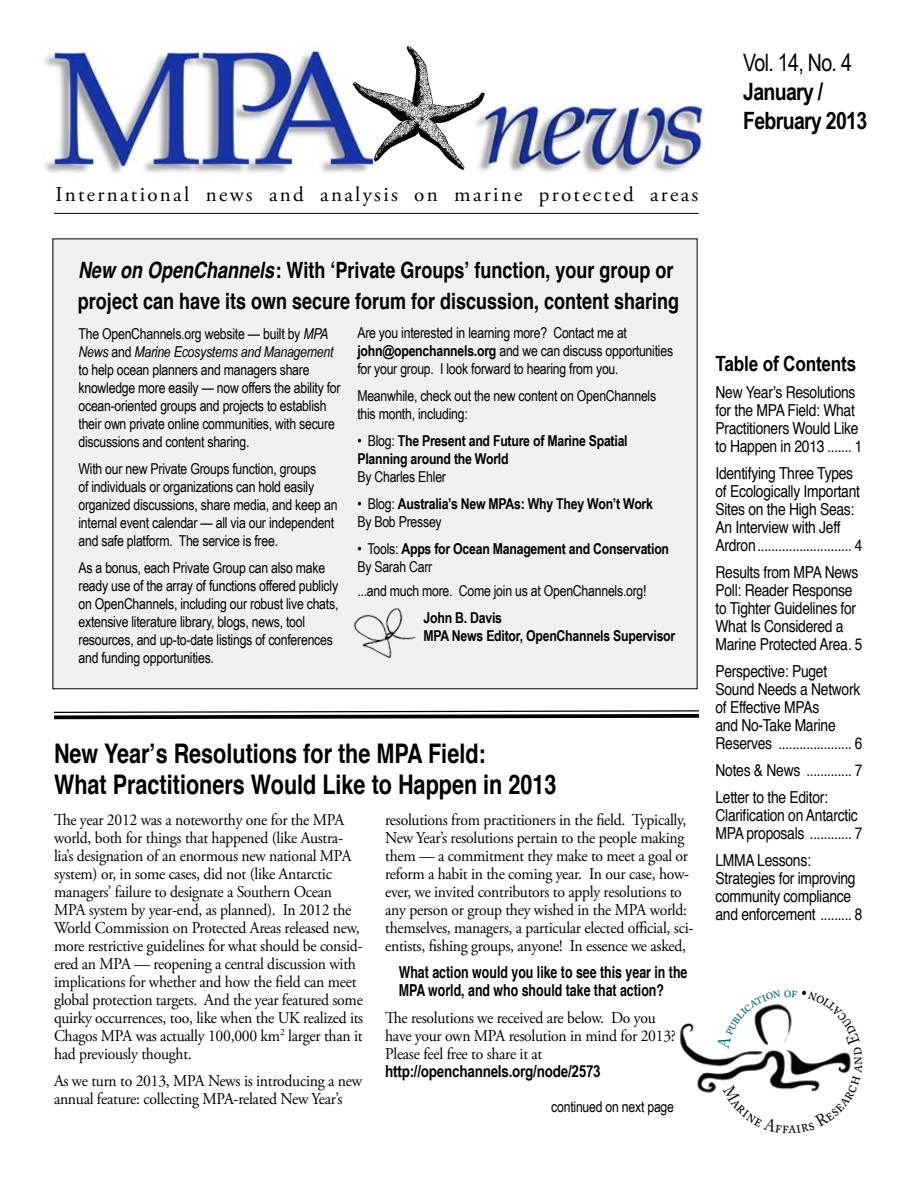
<style>
.page{position:relative;width:918px;height:1188px;background:#fff}
.page>*{position:absolute;margin:0;border:0;box-sizing:border-box;transform-origin:0 0}
.t1{font:700 27px/31.5px "Helvetica";color:#000;scale:.8 1}
.t2{font:24px "Arial Narrow";letter-spacing:-.03em;color:#000}
.t3{font:700 23.85px/28.7px "Arial Narrow";letter-spacing:-.03em;color:#000}
.t4{font:700 22.5px/31.5px "Helvetica";color:#000;scale:.8 1}
.t5{font:21px "Adobe Garamond Pro";letter-spacing:.11em;color:#000}
.t6{font:700 21px "Arial Narrow";letter-spacing:-.01em;color:#000}
.t7{font:16.5px/18px "Adobe Garamond Pro";letter-spacing:-.02em;color:#000;scale:.95 1}
.t8{font:16.5px/18px "Helvetica";letter-spacing:-.02em;color:#000;scale:.84 1}
.t9{font:700 16.5px/18px "Helvetica";color:#000;scale:.75 1}
.t10{font:700 16.5px "Arial Narrow";letter-spacing:-.015em;color:#000}
.t11{font:15px/18px "Arial Narrow";letter-spacing:-.015em;color:#000}
.t12{font:700 15px/18px "Arial Narrow";letter-spacing:-.015em;color:#000}
.s1{font-style:italic}
.s2{font-weight:700}
.s3{font-weight:400}
</style>
<div class="page">
<div style="left:53px;top:239px;width:644px;height:450px;background:#f0f0f0"></div>
<img style="left:486px;top:104px;width:218px;height:69px">
<hr style="left:54px;top:213px;width:645px;height:1px;background:#000">
<img style="left:680px;top:1022px;width:37px;height:71px">
<img style="left:44px;top:44px;width:309px;height:129px">
<img style="left:353px;top:46px;width:133px;height:127px">
<svg style="left:54px;top:710px;width:645px;height:10px"></svg>
<img style="left:353px;top:608px;width:63px;height:50px">
<svg style="left:717px;top:1004px;width:134px;height:88px"></svg>
<p class="t5" style="left:56px;top:182px;width:644px">International news and analysis on marine protected areas</p>
<h2 class="t2" style="left:743px;top:45px;width:110px">Vol. 14, No. 4</h2>
<h3 class="t3" style="left:743px;top:76px;width:126px">January /<br>February 2013</h3>
<h3 class="t4" style="left:78px;top:254px;width:753px"><span class="s1">New on OpenChannels</span>: With ‘Private Groups’ function, your group or project can have its own secure forum for discussion, content sharing</h3>
<p class="t11" style="left:78px;top:325px;width:264px">The OpenChannels.org website — built by <span class="s1">MPA News</span> and <span class="s1">Marine Ecosystems and Management </span>to help ocean planners and managers share knowledge more easily — now offers the ability for ocean-oriented groups and projects to establish their own private online communities, with secure discussions and content sharing.</p>
<p class="t11" style="left:78px;top:460px;width:261px">With our new Private Groups function, groups<br>of individuals or organizations can hold easily organized discussions, share media, and keep an internal event calendar — all via our independent and safe platform. The service is free.</p>
<p class="t11" style="left:78px;top:559px;width:261px">As a bonus, each Private Group can also make ready use of the array of functions offered publicly on OpenChannels, including our robust live chats, extensive literature library, blogs, news, tool resources, and up-to-date listings of conferences and funding opportunities.</p>
<p class="t11" style="left:357px;top:324px;width:317px">Are you interested in learning more? Contact me at <span class="s2">john@openchannels.org</span> and we can discuss opportunities for your group. I look forward to hearing from you.</p>
<p class="t11" style="left:357px;top:387px;width:300px">Meanwhile, check out the new content on OpenChannels this month, including:</p>
<p class="t12" style="left:357px;top:431px;width:272px"><span class="s3">• Blog:</span> The Present and Future of Marine Spatial<br>Planning around the World</p>
<p class="t11" style="left:357px;top:468px;width:90px">By Charles Ehler</p>
<p class="t12" style="left:357px;top:494px;width:297px"><span class="s3">• Blog:</span> Australia’s New MPAs: Why They Won’t Work<br><span class="s3">By Bob Pressey</span></p>
<p class="t12" style="left:357px;top:539px;width:313px"><span class="s3">• Tools:</span> Apps for Ocean Management and Conservation<br><span class="s3">By Sarah Carr</span></p>
<p class="t11" style="left:357px;top:582px;width:291px">...and much more. Come join us at OpenChannels.org!</p>
<p class="t12" style="left:424px;top:608px;width:253px">John B. Davis<br>MPA News Editor, OpenChannels Supervisor</p>
<h1 class="t1" style="left:54px;top:738px;width:630px">New Year’s Resolutions for the MPA Field:<br>What Practitioners Would Like to Happen in 2013</h1>
<p class="t7" style="left:54px;top:811px;width:327px">The year 2012 was a noteworthy one for the MPA world, both for things that happened (like Austra&shy;lia’s designation of an enormous new national MPA system) or, in some cases, did not (like Antarctic managers’ failure to designate a Southern Ocean MPA system by year-end, as planned). In 2012 the World Commission on Protected Areas released new, more restrictive guidelines for what should be consid&shy;ered an MPA — reopening a central discussion with implications for whether and how the field can meet global protection targets. And the year featured some quirky occurrences, too, like when the UK realized its Chagos MPA was actually 100,000 km<sup>2</sup> larger than it had previously thought.</p>
<p class="t7" style="left:54px;top:1072px;width:326px">As we turn to 2013, MPA News is introducing a new annual feature: collecting MPA-related New Year’s</p>
<p class="t7" style="left:385px;top:811px;width:326px">resolutions from practitioners in the field. Typically, New Year’s resolutions pertain to the people making them — a commitment they make to meet a goal or reform a habit in the coming year. In our case, how&shy;ever, we invited contributors to apply resolutions to any person or group they wished in the MPA world: themselves, managers, a particular elected official, sci&shy;entists, fishing groups, anyone! In essence we asked,</p>
<p class="t9" style="left:399px;top:963px;width:387px">What action would you like to see this year in the<br>MPA world, and who should take that action?</p>
<p class="t7" style="left:385px;top:1009px;width:308px">The resolutions we received are below. Do you have your own MPA resolution in mind for 2013?<br>Please feel free to share it at</p>
<p class="t10" style="left:385px;top:1059px;width:217px">http://openchannels.org/node/2573</p>
<p class="t11" style="left:551px;top:1097px;width:124px">continued on next page</p>
<p class="t6" style="left:716px;top:348px;width:142px">Table of Contents</p>
<p class="t8" style="left:716px;top:384px;width:176px">New Year’s Resolutions for the MPA Field: What<br>Practitioners Would Like to Happen in 2013 ....... 1</p>
<p class="t8" style="left:716px;top:465px;width:176px">Identifying Three Types of Ecologically Important<br>Sites on the High Seas:<br>An Interview with Jeff<br>Ardron........................... 4</p>
<p class="t8" style="left:716px;top:564px;width:176px">Results from MPA News<br>Poll: Reader Response to Tighter Guidelines for<br>What Is Considered a<br>Marine Protected Area. 5</p>
<p class="t8" style="left:716px;top:663px;width:177px">Perspective: Puget<br>Sound Needs a Network of Effective MPAs<br>and No-Take Marine<br>Reserves ..................... 6</p>
<p class="t8" style="left:715px;top:758px;width:176px;line-height:27px">Notes &amp; News ............. 7<br>Letter to the Editor:</p>
<p class="t8" style="left:715px;top:807px;width:176px">Clarification on Antarctic<br>MPA proposals ............ 7</p>
<p class="t8" style="left:715px;top:852px;width:177px">LMMA Lessons:<br>Strategies for improving community compliance and enforcement ......... 8</p>
</div>
